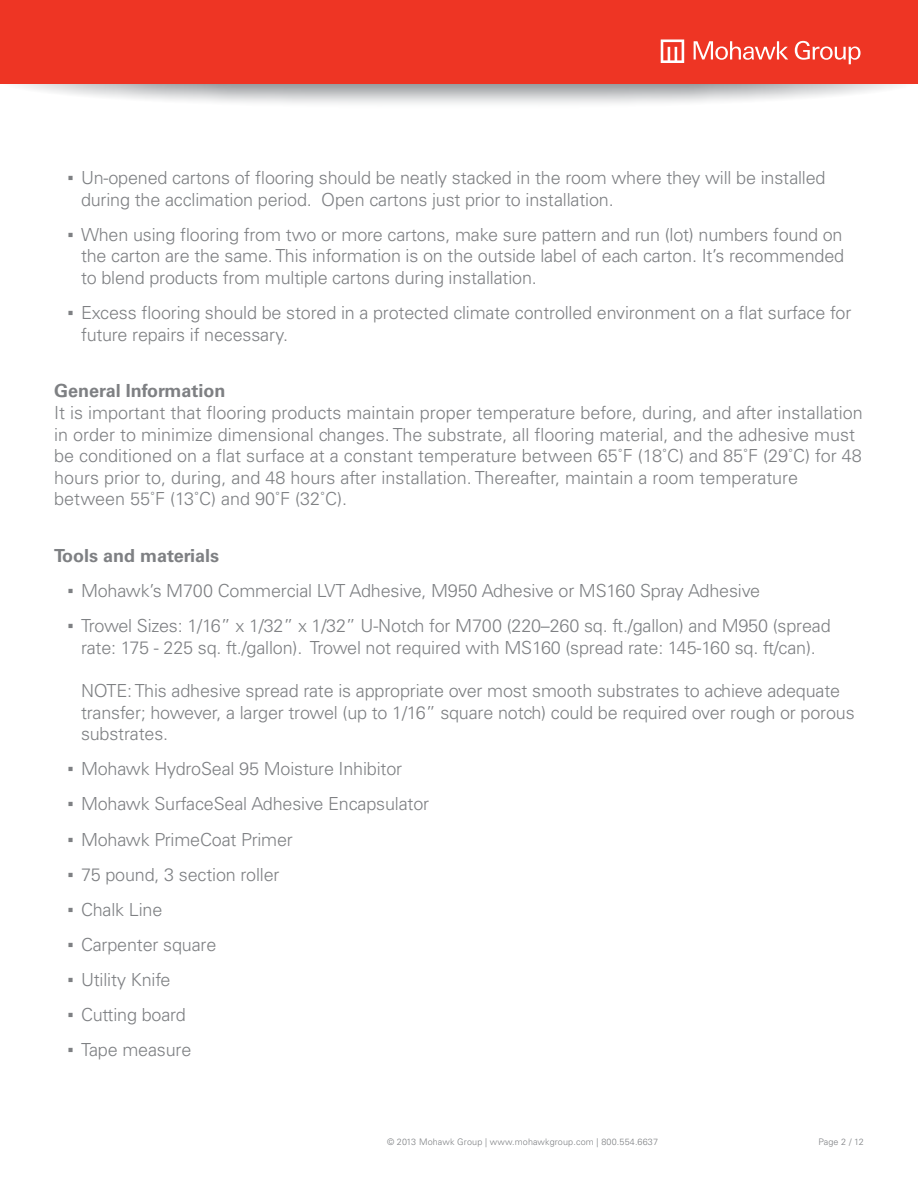
<style>
.page{position:relative;width:918px;height:1188px;background:#fff}
.page>*{position:absolute;margin:0;border:0;box-sizing:border-box;transform-origin:0 0}
.t1{font:300 18px/21.6px "Univers LT Std";letter-spacing:-.01em;color:#7e8083}
.t2{font:700 18px "Univers LT Std";color:#7e8083}
.t3{font:300 9px "Univers LT Std";letter-spacing:.015em;color:#7e8083}
.s1{font-family:"Century Gothic";font-weight:400}
</style>
<div class="page">
<svg style="left:0;top:55px;width:918px;height:54px"></svg>
<div style="left:0;top:0;width:918px;height:83px;background:#ee3524"></div>
<svg style="left:795px;top:41px;width:66px;height:23px"></svg>
<svg style="left:694px;top:41px;width:94px;height:19px"></svg>
<svg style="left:661px;top:39px;width:23px;height:24px"></svg>
<p class="t1" style="left:81px;top:167px;width:746px;text-indent:-14px"><span class="s1">▪</span> Un-opened cartons of flooring should be neatly stacked in the room where they will be installed during the acclimation period. Open cartons just prior to installation.</p>
<p class="t1" style="left:81px;top:224px;width:765px;text-align:justify;text-indent:-14px"><span class="s1">▪</span> When using flooring from two or more cartons, make sure pattern and run (lot) numbers found on the carton are the same. This information is on the outside label of each carton. It’s recommended to blend products from multiple cartons during installation.</p>
<p class="t1" style="left:81px;top:302px;width:772px;text-indent:-14px"><span class="s1">▪</span> Excess flooring should be stored in a protected climate controlled environment on a flat surface for future repairs if necessary.</p>
<p class="t2" style="left:54px;top:380px;width:173px">General Information</p>
<p class="t1" style="left:54px;top:402px;width:810px">It is important that flooring products maintain proper temperature before, during, and after installation in order to minimize dimensional changes. The substrate, all flooring material, and the adhesive must be conditioned on a flat surface at a constant temperature between 65˚F (18˚C) and 85˚F (29˚C) for 48 hours prior to, during, and 48 hours after installation. Thereafter, maintain a room temperature between 55˚F (13˚C) and 90˚F (32˚C).</p>
<p class="t2" style="left:54px;top:545px;width:167px">Tools and materials</p>
<p class="t1" style="left:68px;top:580px;width:694px"><span class="s1">▪</span> Mohawk’s M700 Commercial LVT Adhesive, M950 Adhesive or MS160 Spray Adhesive</p>
<p class="t1" style="left:68px;top:615px;width:765px;text-align:center"><span class="s1">▪</span> Trowel Sizes: 1/16” x 1/32” x 1/32” U-Notch for M700 (220–260 sq. ft./gallon) and M950 (spread rate: 175 - 225 sq. ft./gallon). Trowel not required with MS160 (spread rate: 145-160 sq. ft/can).</p>
<p class="t1" style="left:81px;top:680px;width:775px">NOTE: This adhesive spread rate is appropriate over most smooth substrates to achieve adequate transfer; however, a larger trowel (up to 1/16” square notch) could be required over rough or porous substrates.</p>
<p class="t1" style="left:68px;top:758px;width:336px"><span class="s1">▪</span> Mohawk HydroSeal 95 Moisture Inhibitor</p>
<p class="t1" style="left:68px;top:793px;width:363px"><span class="s1">▪</span> Mohawk SurfaceSeal Adhesive Encapsulator</p>
<p class="t1" style="left:68px;top:828px;width:227px"><span class="s1">▪</span> Mohawk PrimeCoat Primer</p>
<p class="t1" style="left:68px;top:863px;width:214px"><span class="s1">▪</span> 75 pound, 3 section roller</p>
<p class="t1" style="left:68px;top:899px;width:96px"><span class="s1">▪</span> Chalk Line</p>
<p class="t1" style="left:68px;top:934px;width:150px"><span class="s1">▪</span> Carpenter square</p>
<p class="t1" style="left:68px;top:969px;width:104px"><span class="s1">▪</span> Utility Knife</p>
<p class="t1" style="left:68px;top:1004px;width:120px"><span class="s1">▪</span> Cutting board</p>
<p class="t1" style="left:68px;top:1039px;width:125px"><span class="s1">▪</span> Tape measure</p>
<p class="t3" style="left:387px;top:1136px;width:273px">© 2013 Mohawk Group | www.mohawkgroup.com | 800.554.6637</p>
<p class="t3" style="left:818px;top:1136px;width:47px">Page 2 / 12</p>
</div>
